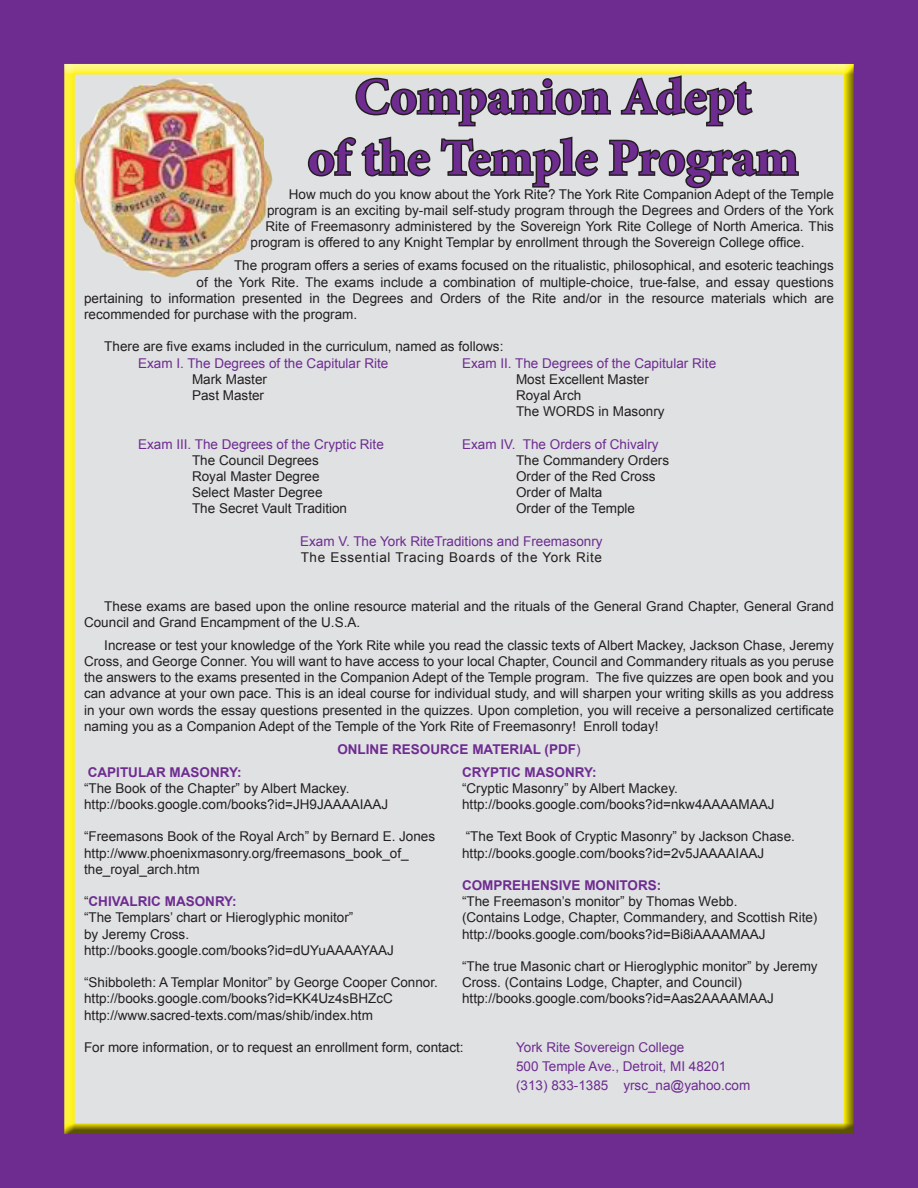
<style>
.page{position:relative;width:918px;height:1188px;background:#6e2c91}
.page>*{position:absolute;margin:0;border:0;box-sizing:border-box;transform-origin:0 0}
.t1{font:700 51px/61.2px "Minion Pro";letter-spacing:-.005em;color:#6e2c91;text-align:center}
.t2{font:13.5px/16.2px "Arial";color:#231f20}
.t3{font:13.5px/18.8px "Arial";color:#6e2c91}
.t4{font:700 13.5px "Arial";color:#6e2c91}
.t5{font:13.5px "Arial";letter-spacing:.05em;color:#231f20}
.s1{font-weight:400}
.s2{font-weight:400;color:#231f20}
</style>
<div class="page">
<div style="left:62px;top:64px;width:793px;height:1070px;background:#231f20;opacity:.75"></div>
<svg style="left:354px;top:76px;width:258px;height:52px"></svg>
<svg style="left:619px;top:73px;width:136px;height:55px"></svg>
<svg style="left:306px;top:135px;width:126px;height:43px"></svg>
<svg style="left:439px;top:135px;width:161px;height:54px"></svg>
<svg style="left:607px;top:138px;width:193px;height:52px"></svg>
<h1 class="t1" style="left:308px;top:66px;width:492px">Companion Adept<br>of the Temple Program</h1>
<p class="t2" style="left:289px;top:186px;width:547px">How much do you know about the York Rite? The York Rite Companion Adept of the Temple</p>
<p class="t2" style="left:267px;top:202px;width:568px">program is an exciting by-mail self-study program through the Degrees and Orders of the York</p>
<p class="t2" style="left:266px;top:219px;width:570px">Rite of Freemasonry administered by the Sovereign York Rite College of North America. This</p>
<p class="t2" style="left:251px;top:235px;width:556px">program is offered to any Knight Templar by enrollment through the Sovereign College office.</p>
<p class="t2" style="left:234px;top:258px;width:601px">The program offers a series of exams focused on the ritualistic, philosophical, and esoteric teachings</p>
<p class="t2" style="left:197px;top:274px;width:639px">of the York Rite. The exams include a combination of multiple-choice, true-false, and essay questions</p>
<p class="t2" style="left:84px;top:290px;width:751px">pertaining to information presented in the Degrees and Orders of the Rite and/or in the resource materials which are</p>
<p class="t2" style="left:84px;top:306px;width:275px">recommended for purchase with the program.</p>
<p class="t2" style="left:104px;top:339px;width:401px">There are five exams included in the curriculum, named as follows:</p>
<p class="t3" style="left:138px;top:354px;width:252px">Exam I. The Degrees of the Capitular Rite</p>
<p class="t3" style="left:462px;top:354px;width:256px">Exam II. The Degrees of the Capitular Rite</p>
<p class="t2" style="left:192px;top:371px;width:77px">Mark Master</p>
<p class="t2" style="left:516px;top:371px;width:134px">Most Excellent Master</p>
<p class="t2" style="left:192px;top:387px;width:74px">Past Master</p>
<p class="t2" style="left:516px;top:387px;width:150px">Royal Arch<br>The WORDS in Masonry</p>
<p class="t3" style="left:138px;top:435px;width:247px">Exam III. The Degrees of the Cryptic Rite</p>
<p class="t3" style="left:462px;top:435px;width:198px">Exam IV. The Orders of Chivalry</p>
<p class="t2" style="left:192px;top:452px;width:128px">The Council Degrees</p>
<p class="t2" style="left:516px;top:452px;width:155px">The Commandery Orders</p>
<p class="t2" style="left:192px;top:468px;width:129px">Royal Master Degree</p>
<p class="t2" style="left:516px;top:468px;width:141px">Order of the Red Cross</p>
<p class="t2" style="left:192px;top:484px;width:132px">Select Master Degree</p>
<p class="t2" style="left:516px;top:484px;width:88px">Order of Malta</p>
<p class="t2" style="left:192px;top:501px;width:157px">The Secret Vault Tradition</p>
<p class="t2" style="left:516px;top:501px;width:121px">Order of the Temple</p>
<p class="t3" style="left:300px;top:532px;width:304px">Exam V. The York RiteTraditions and Freemasonry</p>
<p class="t5" style="left:301px;top:548px;width:303px">The Essential Tracing Boards of the York Rite</p>
<p class="t2" style="left:84px;top:598px;width:751px;text-indent:20px">These exams are based upon the online resource material and the rituals of the General Grand Chapter, General Grand<br>Council and Grand Encampment of the U.S.A.</p>
<p class="t2" style="left:84px;top:637px;width:751px;text-align:justify;text-indent:20px">Increase or test your knowledge of the York Rite while you read the classic texts of Albert Mackey, Jackson Chase, Jeremy Cross, and George Conner. You will want to have access to your local Chapter, Council and Commandery rituals as you peruse the answers to the exams presented in the Companion Adept of the Temple program. The five quizzes are open book and you can advance at your own pace. This is an ideal course for individual study, and will sharpen your writing skills as you address in your own words the essay questions presented in the quizzes. Upon completion, you will receive a personalized certificate naming you as a Companion Adept of the Temple of the York Rite of Freemasonry! Enroll today!</p>
<p class="t4" style="left:337px;top:740px;width:245px">ONLINE RESOURCE MATERIAL (PDF<span class="s1">)</span></p>
<p class="t4" style="left:88px;top:763px;width:155px">CAPITULAR MASONRY:</p>
<p class="t4" style="left:462px;top:763px;width:136px">CRYPTIC MASONRY:</p>
<p class="t2" style="left:84px;top:780px;width:267px">“The Book of the Chapter” by Albert Mackey.</p>
<p class="t2" style="left:462px;top:780px;width:217px">“Cryptic Masonry” by Albert Mackey.</p>
<p class="t2" style="left:84px;top:796px;width:306px">http://books.google.com/books?id=JH9JAAAAIAAJ</p>
<p class="t2" style="left:462px;top:796px;width:314px">http://books.google.com/books?id=nkw4AAAAMAAJ</p>
<p class="t2" style="left:84px;top:829px;width:353px">“Freemasons Book of the Royal Arch” by Bernard E. Jones</p>
<p class="t2" style="left:466px;top:829px;width:331px">“The Text Book of Cryptic Masonry” by Jackson Chase.</p>
<p class="t2" style="left:84px;top:845px;width:326px">http://www.phoenixmasonry.org/freemasons_book_of_</p>
<p class="t2" style="left:462px;top:845px;width:304px">http://books.google.com/books?id=2v5JAAAAIAAJ</p>
<p class="t2" style="left:84px;top:861px;width:117px">the_royal_arch.htm</p>
<p class="t4" style="left:462px;top:876px;width:201px">COMPREHENSIVE MONITORS:</p>
<p class="t4" style="left:84px;top:893px;width:154px"><span class="s2">“</span>CHIVALRIC MASONRY:</p>
<p class="t2" style="left:462px;top:894px;width:277px">“The Freemason’s monitor” by Thomas Webb.</p>
<p class="t2" style="left:84px;top:910px;width:271px">“The Templars’ chart or Hieroglyphic monitor”</p>
<p class="t2" style="left:462px;top:910px;width:357px">(Contains Lodge, Chapter, Commandery, and Scottish Rite)</p>
<p class="t2" style="left:84px;top:926px;width:107px">by Jeremy Cross.</p>
<p class="t2" style="left:462px;top:926px;width:305px">http://books.google.com/books?id=Bi8iAAAAMAAJ</p>
<p class="t2" style="left:84px;top:942px;width:311px">http://books.google.com/books?id=dUYuAAAAYAAJ</p>
<p class="t2" style="left:462px;top:958px;width:357px">“The true Masonic chart or Hieroglyphic monitor” by Jeremy</p>
<p class="t2" style="left:84px;top:975px;width:355px">“Shibboleth: A Templar Monitor” by George Cooper Connor.</p>
<p class="t2" style="left:462px;top:975px;width:281px">Cross. (Contains Lodge, Chapter, and Council)</p>
<p class="t2" style="left:84px;top:991px;width:310px">http://books.google.com/books?id=KK4Uz4sBHZcC</p>
<p class="t2" style="left:462px;top:991px;width:313px">http://books.google.com/books?id=Aas2AAAAMAAJ</p>
<p class="t2" style="left:84px;top:1007px;width:290px">http://www.sacred-texts.com/mas/shib/index.htm</p>
<p class="t2" style="left:84px;top:1039px;width:381px">For more information, or to request an enrollment form, contact:</p>
<p class="t3" style="left:516px;top:1038px;width:236px">York Rite Sovereign College<br>500 Temple Ave., Detroit, MI 48201 (313) 833-1385 yrsc_na@yahoo.com</p>
</div>
